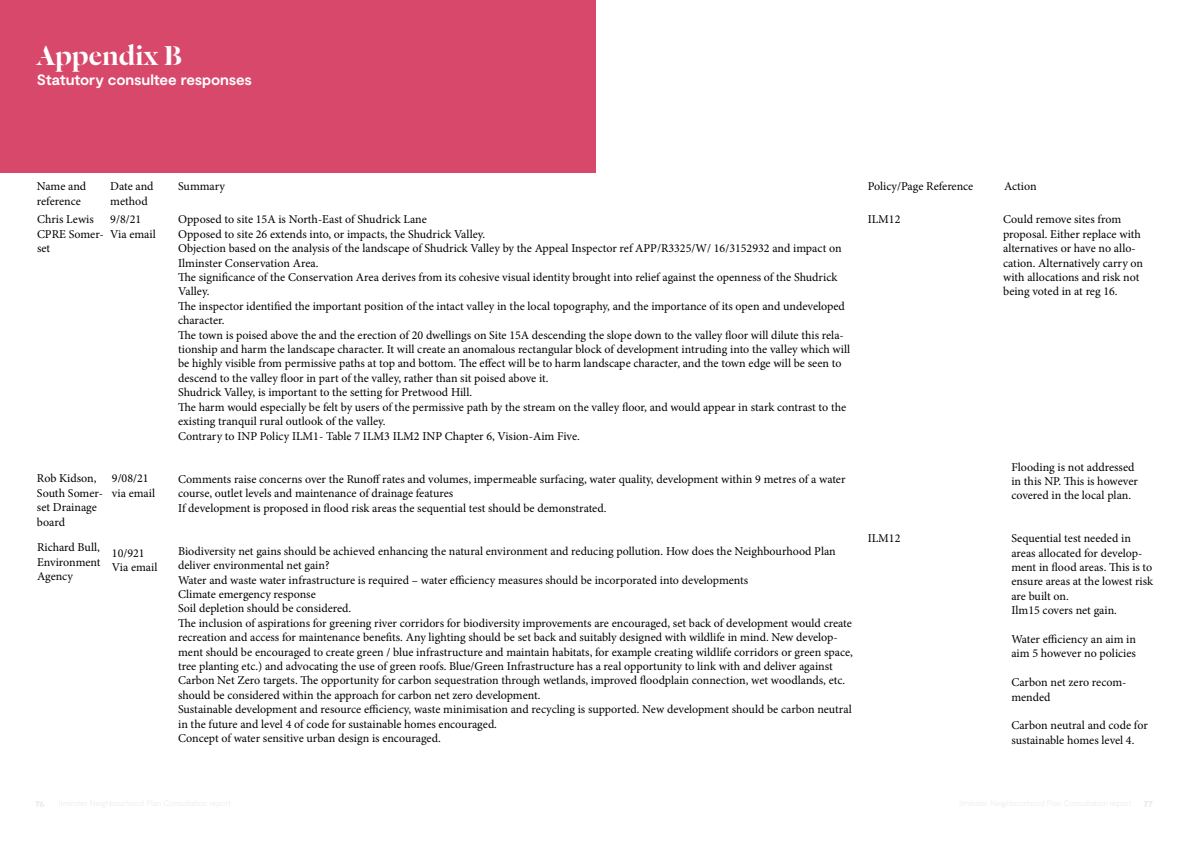
<style>
.page{position:relative;width:1191px;height:842px;background:#fff}
.page>*{position:absolute;margin:0;border:0;box-sizing:border-box;transform-origin:0 0}
.t1{font:500 30px "Dala Floda";color:#fff}
.t2{font:700 15px "Moderat";letter-spacing:-.01em;color:#fff}
.t3{font:12px/14.4px "Minion Pro";color:#000}
.t4{font:700 9px "Moderat";color:#e8e8e7}
</style>
<div class="page">
<div style="left:0;top:0;width:595px;height:173px;background:#d8486b"></div>
<h1 class="t1" style="left:37px;top:35px;width:147px">Appendix B</h1>
<p class="t2" style="left:37px;top:71px;width:217px">Statutory consultee responses</p>
<p class="t3" style="left:37px;top:179px;width:51px">Name and reference</p>
<p class="t3" style="left:110px;top:179px;width:45px">Date and method</p>
<p class="t3" style="left:178px;top:179px;width:48px">Summary</p>
<p class="t3" style="left:37px;top:212px;width:68px">Chris Lewis<br>CPRE Somer&shy;set</p>
<p class="t3" style="left:178px;top:212px;width:673px">Opposed to site 15A is North-East of Shudrick Lane<br>Opposed to site 26 extends into, or impacts, the Shudrick Valley.<br>Objection based on the analysis of the landscape of Shudrick Valley by the Appeal Inspector ref APP/R3325/W/ 16/3152932 and impact on Ilminster Conservation Area.<br>The significance of the Conservation Area derives from its cohesive visual identity brought into relief against the openness of the Shudrick Valley.<br>The inspector identified the important position of the intact valley in the local topography, and the importance of its open and undeveloped character.<br>The town is poised above the and the erection of 20 dwellings on Site 15A descending the slope down to the valley floor will dilute this rela&shy;tionship and harm the landscape character. It will create an anomalous rectangular block of development intruding into the valley which will be highly visible from permissive paths at top and bottom. The effect will be to harm landscape character, and the town edge will be seen to descend to the valley floor in part of the valley, rather than sit poised above it.<br>Shudrick Valley, is important to the setting for Pretwood Hill.<br>The harm would especially be felt by users of the permissive path by the stream on the valley floor, and would appear in stark contrast to the existing tranquil rural outlook of the valley.<br>Contrary to INP Policy ILM1- Table 7 ILM3 ILM2 INP Chapter 6, Vision-Aim Five.</p>
<p class="t3" style="left:178px;top:472px;width:669px">Comments raise concerns over the Runoff rates and volumes, impermeable surfacing, water quality, development within 9 metres of a water course, outlet levels and maintenance of drainage features<br>If development is proposed in flood risk areas the sequential test should be demonstrated.</p>
<p class="t3" style="left:178px;top:544px;width:676px">Biodiversity net gains should be achieved enhancing the natural environment and reducing pollution. How does the Neighbourhood Plan deliver environmental net gain?<br>Water and waste water infrastructure is required – water efficiency measures should be incorporated into developments<br>Climate emergency response<br>Soil depletion should be considered.<br>The inclusion of aspirations for greening river corridors for biodiversity improvements are encouraged, set back of development would create recreation and access for maintenance benefits. Any lighting should be set back and suitably designed with wildlife in mind. New develop&shy;ment should be encouraged to create green / blue infrastructure and maintain habitats, for example creating wildlife corridors or green space, tree planting etc.) and advocating the use of green roofs. Blue/Green Infrastructure has a real opportunity to link with and deliver against Carbon Net Zero targets. The opportunity for carbon sequestration through wetlands, improved floodplain connection, wet woodlands, etc. should be considered within the approach for carbon net zero development.<br>Sustainable development and resource efficiency, waste minimisation and recycling is supported. New development should be carbon neutral in the future and level 4 of code for sustainable homes encouraged.<br>Concept of water sensitive urban design is encouraged.</p>
<p class="t3" style="left:110px;top:212px;width:47px">9/8/21<br>Via email</p>
<p class="t3" style="left:37px;top:471px;width:68px">Rob Kidson,<br>South Somer&shy;set Drainage board</p>
<p class="t3" style="left:37px;top:540px;width:65px;text-align:justify">Richard Bull, Environment Agency</p>
<p class="t3" style="left:112px;top:471px;width:45px">9/08/21 via email</p>
<p class="t3" style="left:112px;top:546px;width:47px">10/921<br>Via email</p>
<p class="t3" style="left:867px;top:179px;width:107px">Policy/Page Reference</p>
<p class="t3" style="left:1004px;top:179px;width:34px">Action</p>
<p class="t3" style="left:1003px;top:212px;width:142px">Could remove sites from proposal. Either replace with alternatives or have no allo&shy;cation. Alternatively carry on with allocations and risk not being voted in at reg 16.</p>
<p class="t3" style="left:867px;top:212px;width:34px">ILM12</p>
<p class="t3" style="left:867px;top:531px;width:34px">ILM12</p>
<p class="t3" style="left:1011px;top:460px;width:128px">Flooding is not addressed in this NP. This is however covered in the local plan.</p>
<p class="t3" style="left:1011px;top:531px;width:143px">Sequential test needed in areas allocated for develop&shy;ment in flood areas. This is to ensure areas at the lowest risk are built on.<br>Ilm15 covers net gain.</p>
<p class="t3" style="left:1011px;top:632px;width:126px">Water efficiency an aim in aim 5 however no policies</p>
<p class="t3" style="left:1011px;top:675px;width:117px">Carbon net zero recom&shy;mended</p>
<p class="t3" style="left:1011px;top:718px;width:138px">Carbon neutral and code for sustainable homes level 4.</p>
<p class="t4" style="left:35px;top:799px;width:11px">76</p>
<p class="t4" style="left:1143px;top:799px;width:11px">77</p>
</div>
